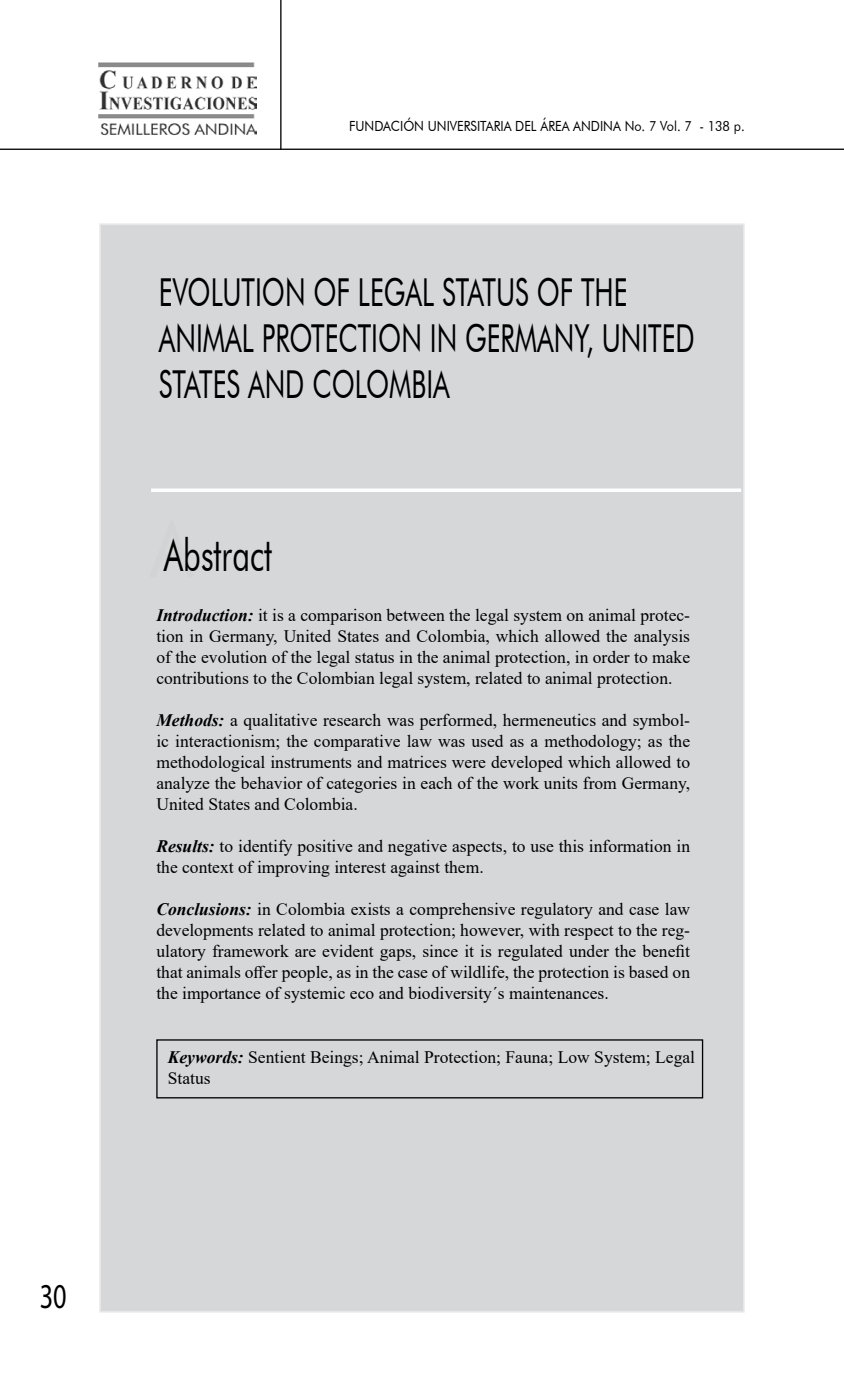
<style>
.page{position:relative;width:844px;height:1385px;background:#fff}
.page>*{position:absolute;margin:0;border:0;box-sizing:border-box;transform-origin:0 0}
.t1{font:45.5px "Futura BT";color:#000;scale:.68 1}
.t2{font:38.5px "Futura BT";color:#000;scale:.69 1}
.t3{font:35px "Myriad Pro";color:#000;scale:.75 1}
.t4{font:17.5px/21px "Times New Roman";color:#000;text-align:justify}
.t5{font:14px "Futura BT";color:#000;scale:.9 1}
.s1{font-size:78.75px;color:#d1d3d4}
.s2{font-weight:700;font-style:italic}
</style>
<div class="page">
<div style="left:99px;top:223px;width:645px;height:1089px;background:#d5d7d8;border:2px solid #e6e7e8"></div>
<div style="left:156px;top:1039px;width:547px;height:59px;border:1px solid #000"></div>
<svg style="left:151px;top:488px;width:590px;height:4px;background:#f9f9f9"></svg>
<hr style="left:280px;top:0;width:1px;height:150px;background:#000">
<hr style="left:0;top:148px;width:843px;height:2px;background:#000">
<img style="left:99px;top:62px;width:157px;height:74px">
<h3 class="t3" style="left:40px;top:1274px;width:37px">30</h3>
<p class="t5" style="left:349px;top:118px;width:441px">FUNDACIÓN UNIVERSITARIA DEL ÁREA ANDINA NO. 7 VOL. 7 - 138 P.</p>
<h2 class="t2" style="left:159px;top:269px;width:432px">EVOLUTION OF LEGAL STATUS</h2>
<h2 class="t2" style="left:536px;top:269px;width:128px">OF THE</h2>
<h2 class="t2" style="left:159px;top:315px;width:241px">ANI MAL PROTECTI</h2>
<h2 class="t2" style="left:378px;top:315px;width:373px">ON IN GERMANY, UNITED</h2>
<h2 class="t2" style="left:159px;top:361px;width:41px">STATES</h2>
<h2 class="t2" style="left:248px;top:361px;width:275px">AND COLOMBIA</h2>
<h1 class="t1" style="left:150px;top:527px;width:181px"><span class="s1">A</span>ABSTRACT</h1>
<p class="t4" style="left:156px;top:603px;width:535px"><span class="s2">Introduction:</span> it is a comparison between the legal system on animal protec&shy;tion in Germany, United States and Colombia, which allowed the analysis of the evolution of the legal status in the animal protection, in order to make contributions to the Colombian legal system, related to animal protection.</p>
<p class="t4" style="left:156px;top:708px;width:535px"><span class="s2">Methods:</span> a qualitative research was performed, hermeneutics and symbol&shy;ic interactionism; the comparative law was used as a methodology; as the methodological instruments and matrices were developed which allowed to analyze the behavior of categories in each of the work units from Germany, United States and Colombia.</p>
<p class="t4" style="left:156px;top:834px;width:535px"><span class="s2">Results:</span> to identify positive and negative aspects, to use this information in the context of improving interest against them.</p>
<p class="t4" style="left:156px;top:897px;width:535px"><span class="s2">Conclusions:</span> in Colombia exists a comprehensive regulatory and case law developments related to animal protection; however, with respect to the reg&shy;ulatory framework are evident gaps, since it is regulated under the benefit that animals offer people, as in the case of wildlife, the protection is based on the importance of systemic eco and biodiversity´s maintenances.</p>
<p class="t4" style="left:168px;top:1046px;width:528px"><span class="s2">Keywords:</span> Sentient Beings; Animal Protection; Fauna; Low System; Legal<br>Status</p>
</div>
